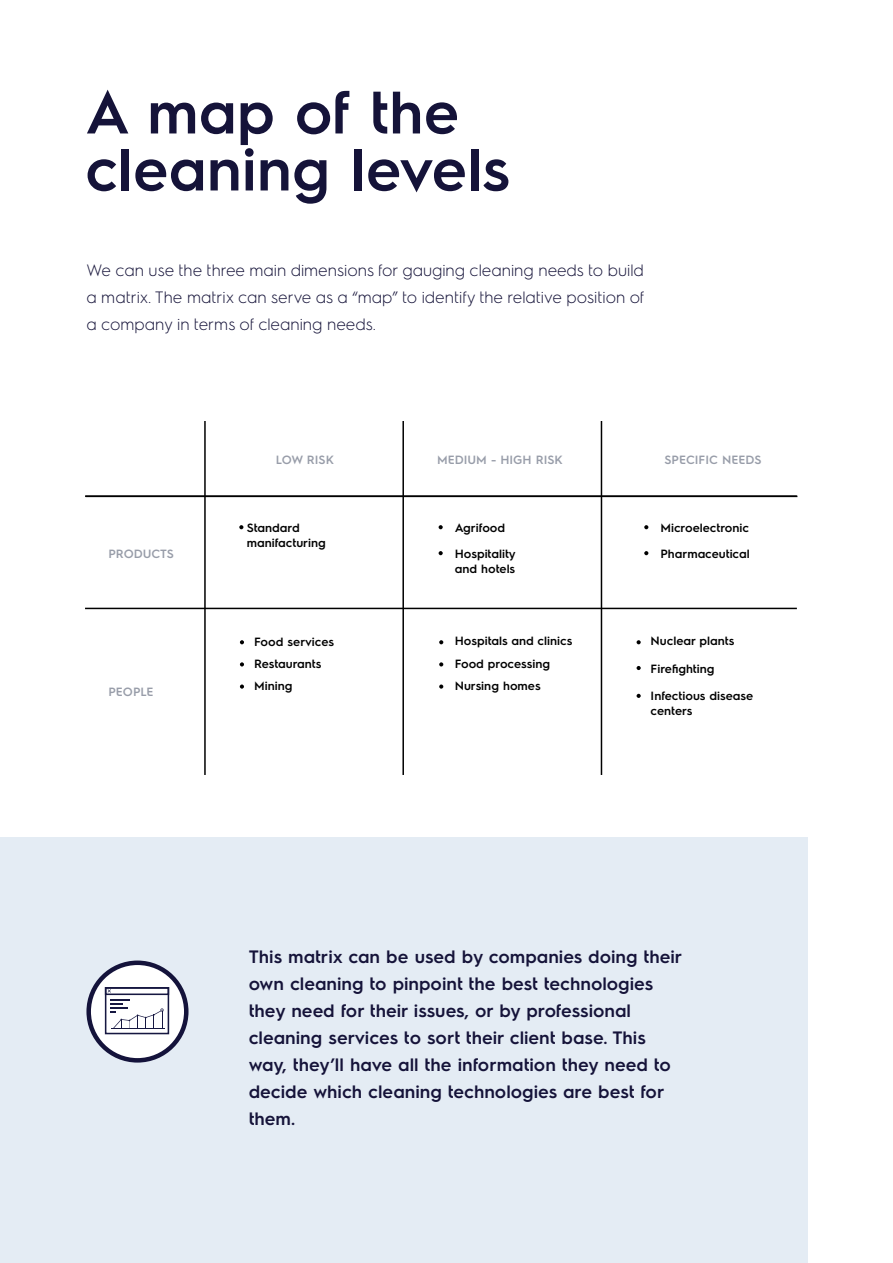
<style>
.page{position:relative;width:893px;height:1263px;background:#fff}
.page>*{position:absolute;margin:0;border:0;box-sizing:border-box;transform-origin:0 0}
.t1{font:600 60px/57px "Electrolux Sans";color:#151339}
.t2{font:600 18px/27px "Electrolux Sans";color:#151339}
.t3{font:300 16.5px/27px "Electrolux Sans";color:#151339;text-align:justify}
.t4{font:600 12px/15px "Electrolux Sans";color:#000}
.t5{font:600 12px "Electrolux Sans";color:#989da9}
</style>
<div class="page">
<div style="left:0;top:838px;width:808px;height:425px;background:#e4ecf4"></div>
<svg style="left:89px;top:963px;width:97px;height:97px;background:#e4e4e9"></svg>
<div style="left:86px;top:960px;width:103px;height:102px;border:4px solid #14133b;border-radius:50%"></div>
<svg style="left:105px;top:987px;width:64px;height:47px;background:#c8c8d2"></svg>
<hr style="left:204px;top:421px;width:2px;height:354px;background:#000">
<hr style="left:402px;top:421px;width:2px;height:354px;background:#000">
<hr style="left:601px;top:421px;width:1px;height:354px;background:#000">
<hr style="left:85px;top:495px;width:712px;height:2px;background:#000">
<hr style="left:85px;top:608px;width:712px;height:1px;background:#000">
<svg style="left:239px;top:525px;width:4px;height:4px"></svg>
<svg style="left:439px;top:525px;width:4px;height:4px"></svg>
<svg style="left:644px;top:525px;width:4px;height:4px"></svg>
<svg style="left:439px;top:551px;width:4px;height:4px"></svg>
<svg style="left:644px;top:551px;width:4px;height:4px"></svg>
<svg style="left:240px;top:640px;width:4px;height:4px"></svg>
<svg style="left:240px;top:662px;width:4px;height:4px"></svg>
<svg style="left:439px;top:662px;width:4px;height:4px"></svg>
<svg style="left:240px;top:684px;width:4px;height:5px"></svg>
<svg style="left:439px;top:684px;width:4px;height:5px"></svg>
<svg style="left:439px;top:640px;width:4px;height:4px"></svg>
<svg style="left:637px;top:640px;width:4px;height:4px"></svg>
<svg style="left:637px;top:694px;width:4px;height:4px"></svg>
<svg style="left:637px;top:666px;width:4px;height:4px"></svg>
<h1 class="t1" style="left:85px;top:80px;width:427px">A map of the cleaning levels</h1>
<p class="t3" style="left:86px;top:256px;width:559px">We can use the three main dimensions for gauging cleaning needs to build a matrix. The matrix can serve as a “map” to identify the relative position of a company in terms of cleaning needs.</p>
<p class="t5" style="left:108px;top:546px;width:67px">PRODUCTS</p>
<p class="t5" style="left:108px;top:683px;width:47px">PEOPLE</p>
<p class="t5" style="left:276px;top:451px;width:59px">LOW RISK</p>
<p class="t5" style="left:437px;top:451px;width:127px">MEDIUM - HIGH RISK</p>
<p class="t5" style="left:664px;top:451px;width:99px">SPECIFIC NEEDS</p>
<p class="t4" style="left:247px;top:519px;width:81px">Standard manifacturing</p>
<p class="t4" style="left:455px;top:519px;width:52px">Agrifood</p>
<p class="t4" style="left:660px;top:519px;width:90px">Microelectronic</p>
<p class="t4" style="left:455px;top:546px;width:63px">Hospitality and hotels</p>
<p class="t4" style="left:660px;top:546px;width:91px">Pharmaceutical</p>
<p class="t4" style="left:455px;top:633px;width:119px">Hospitals and clinics</p>
<p class="t4" style="left:651px;top:633px;width:85px">Nuclear plants</p>
<p class="t4" style="left:651px;top:660px;width:65px">Firefighting</p>
<p class="t4" style="left:651px;top:688px;width:104px;line-height:14.4px">Infectious disease centers</p>
<p class="t4" style="left:254px;top:630px;width:81px;line-height:22.2px">Food services<br>Restaurants</p>
<p class="t4" style="left:455px;top:655px;width:97px">Food processing</p>
<p class="t4" style="left:254px;top:678px;width:40px">Mining</p>
<p class="t4" style="left:455px;top:678px;width:87px">Nursing homes</p>
<p class="t2" style="left:249px;top:942px;width:435px">This matrix can be used by companies doing their own cleaning to pinpoint the best technologies they need for their issues, or by professional cleaning services to sort their client base. This way, they’ll have all the information they need to decide which cleaning technologies are best for them.</p>
</div>
